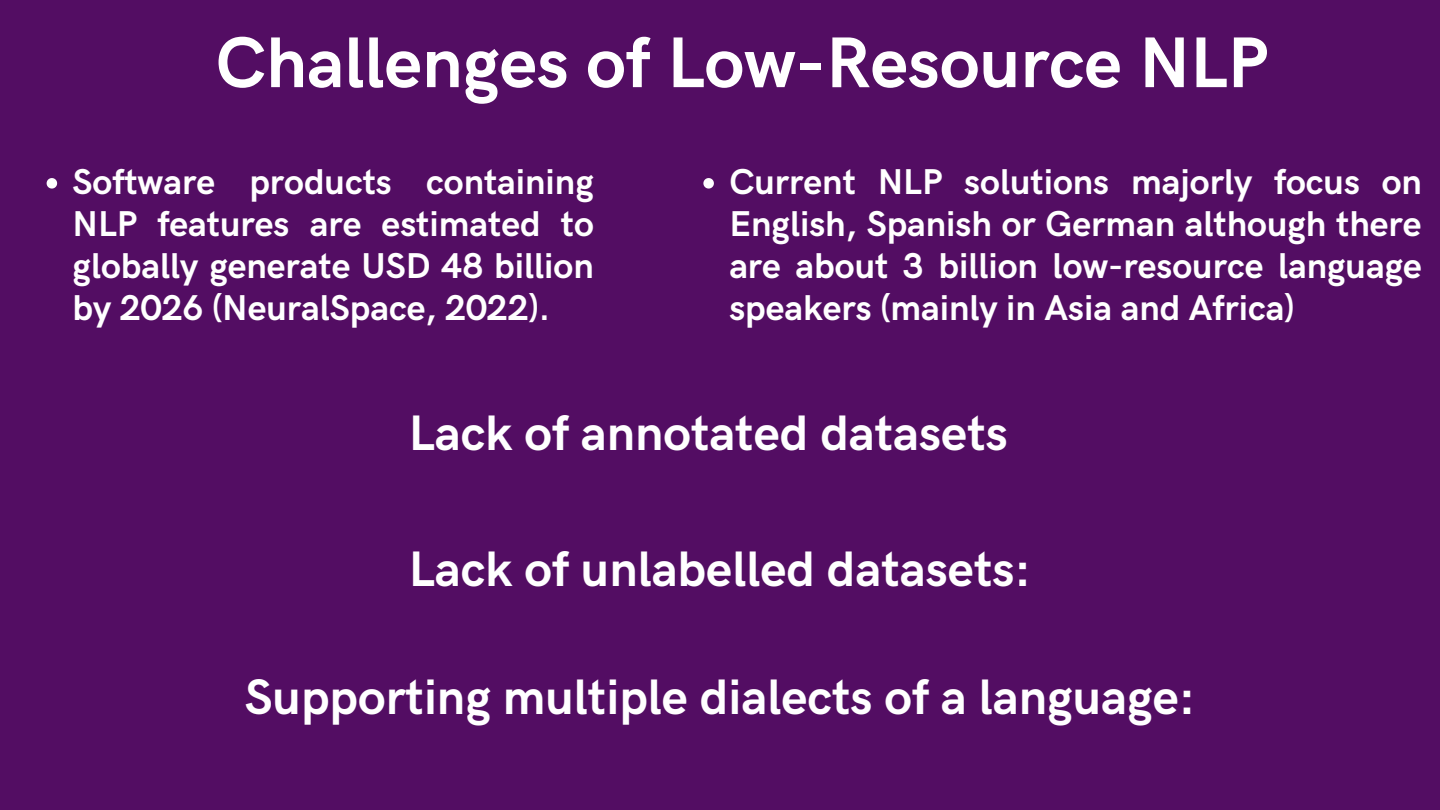
<style>
.page{position:relative;width:1440px;height:810px;background:#530d63}
.page>*{position:absolute;margin:0;border:0;box-sizing:border-box;transform-origin:0 0}
.t1{font:700 72px "HK Grotesk";color:#fff}
.t2{font:700 50px "HK Grotesk";color:#fff}
.t3{font:700 36px/42px "HK Grotesk";color:#fff;text-align:justify}
</style>
<div class="page">
<svg style="left:47px;top:178px;width:10px;height:11px"></svg>
<svg style="left:703px;top:178px;width:11px;height:11px"></svg>
<h1 class="t1" style="left:216px;top:22px;width:1054px">Challenges of Low-Resource NLP</h1>
<p class="t3" style="left:73px;top:162px;width:523px">Software products containing NLP features are estimated to globally generate USD 48 billion by 2026 (NeuralSpace, 2022).</p>
<p class="t3" style="left:729px;top:162px;width:694px">Current NLP solutions majorly focus on English, Spanish or German although there are about 3 billion low-resource language speakers (mainly in Asia and Africa)</p>
<h2 class="t2" style="left:409px;top:405px;width:601px">Lack of annotated datasets</h2>
<h2 class="t2" style="left:409px;top:541px;width:624px">Lack of unlabelled datasets:</h2>
<h2 class="t2" style="left:245px;top:669px;width:952px">Supporting multiple dialects of a language:</h2>
</div>
